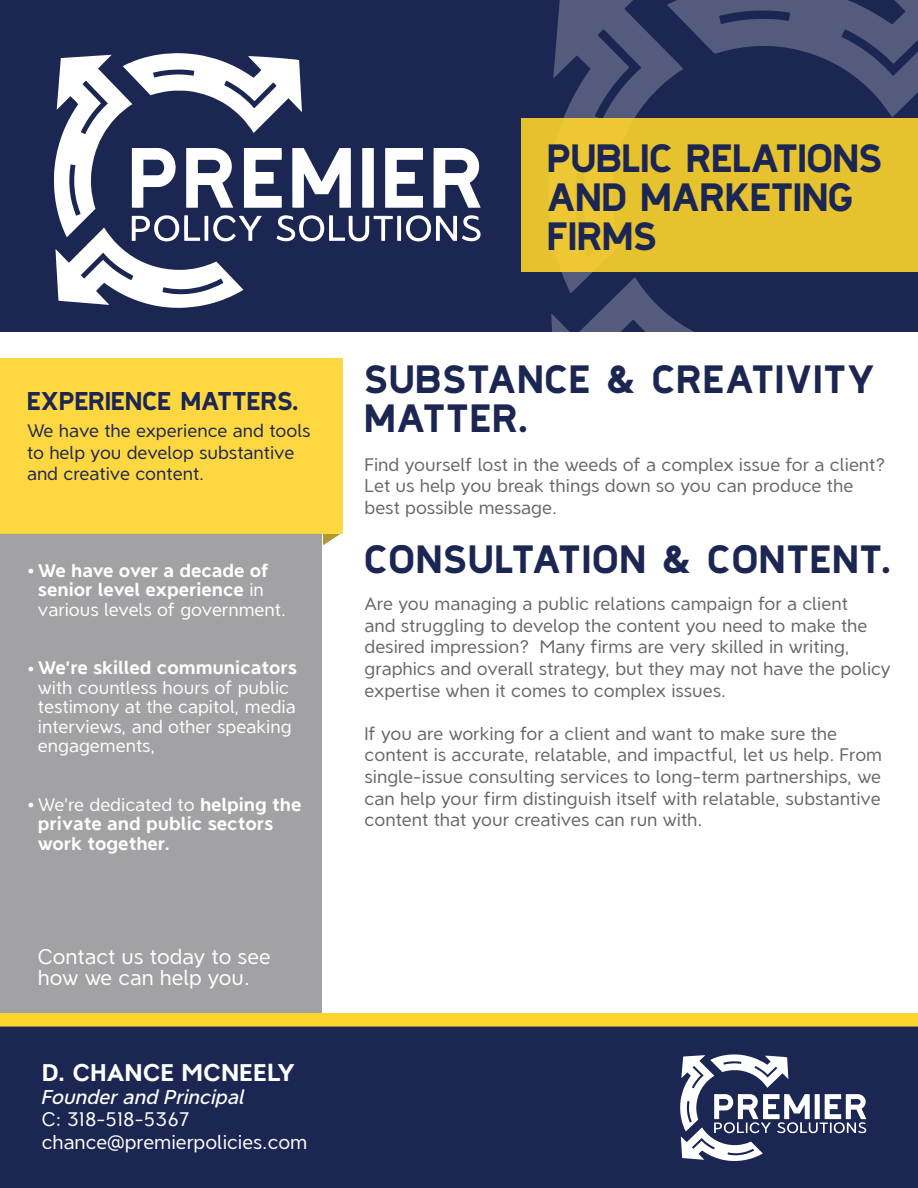
<style>
.page{position:relative;width:918px;height:1188px;background:#fff}
.page>*{position:absolute;margin:0;border:0;box-sizing:border-box;transform-origin:0 0}
.t1{font:34.5px/39px "Quarry Digger";letter-spacing:.04em;color:#1c2652}
.t2{font:34.5px "Quarry Digger";color:#1c2652}
.t3{font:34.5px "Quarry Digger";letter-spacing:.02em;color:#1c2652}
.t4{font:700 24px "Never Mind";color:#fff}
.t5{font:22.5px "Quarry Digger";letter-spacing:.01em;color:#1c2652}
.t6{font:21px/21px "Never Mind";color:#fff}
.t7{font:19.5px "Never Mind";color:#fff}
.t8{font:italic 500 19.5px "Never Mind";color:#fff}
.t9{font:18px/21.6px "Never Mind";color:#67676a}
.t10{font:700 18px/19.5px "Never Mind";color:#fff}
.t11{font:18px/19.5px "Never Mind";color:#fff}
.t12{font:18px/21.6px "Never Mind";color:#1c2652}
.s1{font-family:"Minion Pro";font-weight:400}
.s2{font-weight:400}
.s3{font-family:"Minion Pro"}
.s4{font-weight:700}
</style>
<div class="page">
<div style="left:0;top:0;width:918px;height:341px;background:#1c2652"></div>
<svg style="left:551px;top:293px;width:324px;height:40px"></svg>
<svg style="left:553px;top:0;width:365px;height:293px"></svg>
<svg style="left:54px;top:53px;width:427px;height:255px"></svg>
<div style="left:521px;top:118px;width:397px;height:154px;background:#e7c22f"></div>
<div style="left:0;top:333px;width:918px;height:855px;background:#fff"></div>
<svg style="left:322px;top:533px;width:21px;height:13px"></svg>
<div style="left:0;top:533px;width:322px;height:562px;background:#a2a2a4"></div>
<svg style="left:0;top:1013px;width:918px;height:175px;background:#30354e"></svg>
<div style="left:0;top:358px;width:343px;height:175px;background:#ffd841"></div>
<svg style="left:680px;top:1054px;width:187px;height:107px"></svg>
<p class="t5" style="left:27px;top:386px;width:273px">EXPERIENCE MATTERS.</p>
<p class="t12" style="left:27px;top:418px;width:285px">We have the experience and tools to help you develop substantive and creative content.</p>
<p class="t10" style="left:38px;top:559px;width:250px;text-indent:-11px"><span class="s1">•</span> We have over a decade of senior level experience <span class="s2">in various levels of government.</span></p>
<p class="t11" style="left:38px;top:656px;width:261px;text-indent:-11px"><span class="s3">•</span> <span class="s4">We’re skilled communicators </span>with countless hours of public testimony at the capitol, media interviews, and other speaking engagements,</p>
<p class="t10" style="left:38px;top:793px;width:265px;text-indent:-11px"><span class="s1">•</span> <span class="s2">We’re dedicated to</span> helping the private and public sectors work together.</p>
<p class="t6" style="left:38px;top:944px;width:234px">Contact us today to see how we can help you.</p>
<p class="t4" style="left:42px;top:1053px;width:255px">D. CHANCE MCNEELY</p>
<p class="t8" style="left:42px;top:1081px;width:204px">Founder and Principal</p>
<p class="t7" style="left:42px;top:1104px;width:149px">C: 318-518-5367</p>
<p class="t7" style="left:42px;top:1127px;width:267px">chance@premierpolicies.com</p>
<p class="t2" style="left:547px;top:136px;width:336px">PUBLIC RELATIONS</p>
<p class="t2" style="left:547px;top:175px;width:307px">AND MARKETING</p>
<p class="t3" style="left:547px;top:214px;width:111px">FIRMS</p>
<p class="t1" style="left:364px;top:360px;width:512px">SUBSTANCE &amp; CREATIVITY<br>MATTER.</p>
<p class="t9" style="left:364px;top:452px;width:522px">Find yourself lost in the weeds of a complex issue for a client?<br>Let us help you break things down so you can produce the best possible message.</p>
<p class="t1" style="left:364px;top:540px;width:528px">CONSULTATION &amp; CONTENT.</p>
<p class="t9" style="left:364px;top:591px;width:528px">Are you managing a public relations campaign for a client<br>and struggling to develop the content you need to make the desired impression? Many firms are very skilled in writing, graphics and overall strategy, but they may not have the policy expertise when it comes to complex issues.</p>
<p class="t9" style="left:364px;top:721px;width:519px">If you are working for a client and want to make sure the content is accurate, relatable, and impactful, let us help. From single-issue consulting services to long-term partnerships, we can help your firm distinguish itself with relatable, substantive content that your creatives can run with.</p>
</div>
